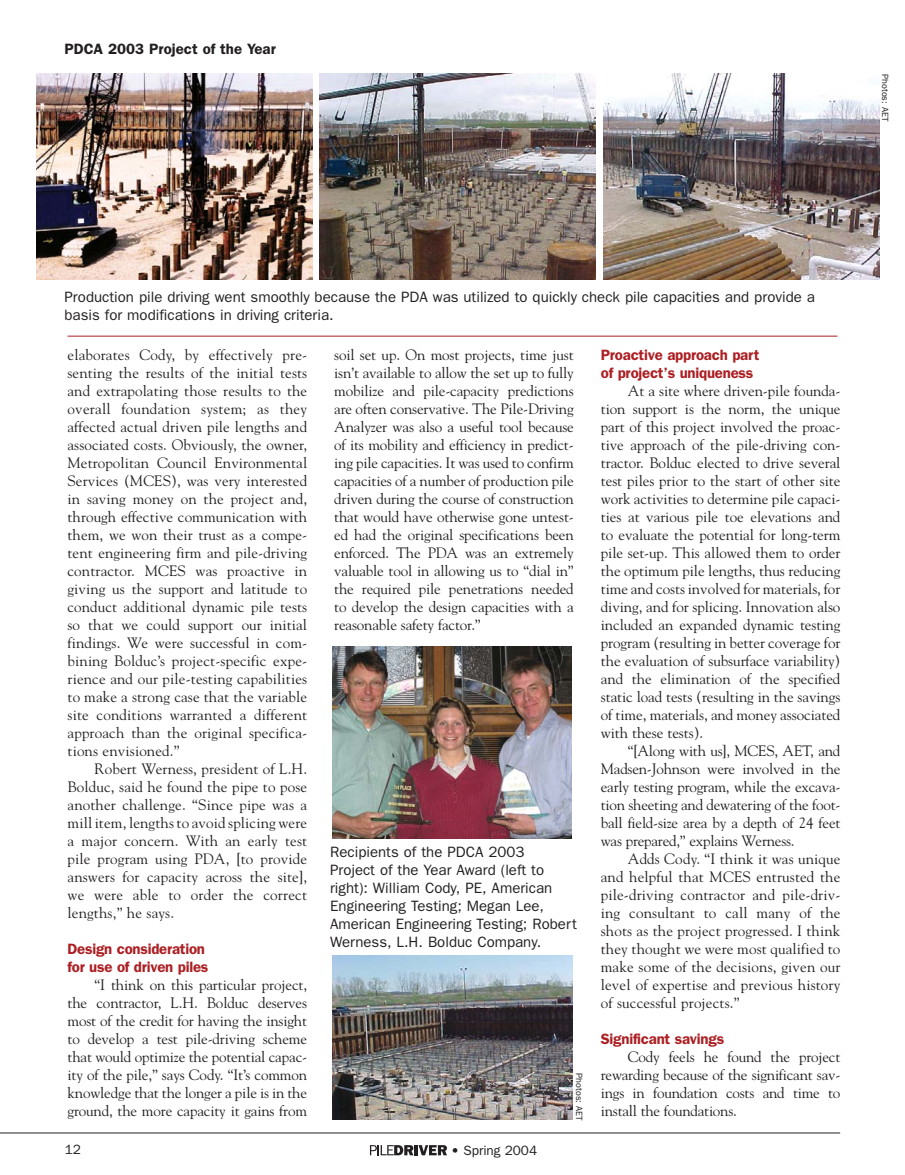
<style>
.page{position:relative;width:905px;height:1175px;background:#fff}
.page>*{position:absolute;margin:0;border:0;box-sizing:border-box;transform-origin:0 0}
.t1{font:15px/18px "Goudy";letter-spacing:-.005em;color:#231f20;text-align:justify}
.t2{font:15px/18px "Franklin Gothic";color:#231f20}
.t3{font:600 15px/18px "Franklin Gothic";letter-spacing:-.015em;color:#ac1f23}
.t4{font:600 15px "Franklin Gothic";color:#231f20}
.t5{font:13.5px "Franklin Gothic";color:#231f20}
.t6{font:9px "Franklin Gothic";color:#231f20}
</style>
<div class="page">
<hr style="left:0;top:1132px;width:840px;height:1px;background:#231f20">
<svg style="left:370px;top:1145px;width:77px;height:10px"></svg>
<img style="left:332px;top:646px;width:240px;height:192px">
<img style="left:332px;top:956px;width:240px;height:163px">
<img style="left:36px;top:74px;width:276px;height:205px">
<img style="left:320px;top:74px;width:276px;height:205px">
<img style="left:603px;top:74px;width:276px;height:205px">
<hr style="left:68px;top:336px;width:769px;height:1px;background:#ac1f23">
<p class="t4" style="left:64px;top:40px;width:213px">PDCA 2003 Project of the Year</p>
<p class="t6" style="left:890px;top:74px;width:49px;rotate:90deg">Photos: AET</p>
<p class="t2" style="left:64px;top:287px;width:752px">Production pile driving went smoothly because the PDA was utilized to quickly check pile capacities and provide a basis for modifications in driving criteria.</p>
<p class="t1" style="left:68px;top:345px;width:241px">elaborates Cody, by effectively pre&shy;senting the results of the initial tests and extrapolating those results to the overall foundation system; as they affected actual driven pile lengths and associated costs. Obviously, the owner, Metropolitan Council Environmental Services (MCES), was very interested in saving money on the project and, through effective communication with them, we won their trust as a compe&shy;tent engineering firm and pile-driving contractor. MCES was proactive in giving us the support and latitude to conduct additional dynamic pile tests so that we could support our initial findings. We were successful in com&shy;bining Bolduc’s project-specific expe&shy;rience and our pile-testing capabilities to make a strong case that the variable site conditions warranted a different approach than the original specifica&shy;tions envisioned.”</p>
<p class="t1" style="left:68px;top:759px;width:241px;text-indent:27px">Robert Werness, president of L.H.<br>Bolduc, said he found the pipe to pose another challenge. “Since pipe was a mill item, lengths to avoid splicing were a major concern. With an early test pile program using PDA, [to provide answers for capacity across the site], we were able to order the correct lengths,” he says.</p>
<p class="t3" style="left:68px;top:939px;width:142px">Design consideration for use of driven piles</p>
<p class="t1" style="left:68px;top:975px;width:241px;text-indent:27px">“I think on this particular project, the contractor, L.H. Bolduc deserves most of the credit for having the insight to develop a test pile-driving scheme that would optimize the potential capac&shy;ity of the pile,” says Cody. “It’s common knowledge that the longer a pile is in the ground, the more capacity it gains from</p>
<p class="t1" style="left:334px;top:345px;width:241px">soil set up. On most projects, time just isn’t available to allow the set up to fully mobilize and pile-capacity predictions are often conservative. The Pile-Driving Analyzer was also a useful tool because of its mobility and efficiency in predict&shy;ing pile capacities. It was used to confirm capacities of a number of production pile driven during the course of construction that would have otherwise gone untest&shy;ed had the original specifications been enforced. The PDA was an extremely valuable tool in allowing us to “dial in” the required pile penetrations needed to develop the design capacities with a reasonable safety factor.”</p>
<p class="t3" style="left:600px;top:345px;width:160px">Proactive approach part of project’s uniqueness</p>
<p class="t1" style="left:600px;top:381px;width:241px;text-indent:27px">At a site where driven-pile founda&shy;tion support is the norm, the unique part of this project involved the proac&shy;tive approach of the pile-driving con&shy;tractor. Bolduc elected to drive several test piles prior to the start of other site work activities to determine pile capaci&shy;ties at various pile toe elevations and to evaluate the potential for long-term pile set-up. This allowed them to order the optimum pile lengths, thus reducing time and costs involved for materials, for diving, and for splicing. Innovation also included an expanded dynamic testing program (resulting in better coverage for the evaluation of subsurface variability) and the elimination of the specified static load tests (resulting in the savings of time, materials, and money associated with these tests).</p>
<p class="t1" style="left:600px;top:741px;width:241px;text-indent:27px">“[Along with us], MCES, AET, and Madsen-Johnson were involved in the early testing program, while the excava&shy;tion sheeting and dewatering of the foot&shy;ball field-size area by a depth of 24 feet was prepared,” explains Werness.</p>
<p class="t1" style="left:600px;top:849px;width:241px;text-indent:27px">Adds Cody. “I think it was unique and helpful that MCES entrusted the pile-driving contractor and pile-driv&shy;ing consultant to call many of the shots as the project progressed. I think they thought we were most qualified to make some of the decisions, given our level of expertise and previous history of successful projects.”</p>
<p class="t3" style="left:600px;top:1029px;width:125px">Significant savings</p>
<p class="t1" style="left:600px;top:1047px;width:241px;text-indent:27px">Cody feels he found the project rewarding because of the significant sav&shy;ings in foundation costs and time to install the foundations.</p>
<p class="t2" style="left:330px;top:842px;width:248px">Recipients of the PDCA 2003<br>Project of the Year Award (left to right): William Cody, PE, American Engineering Testing; Megan Lee, American Engineering Testing; Robert Werness, L.H. Bolduc Company.</p>
<p class="t6" style="left:584px;top:1073px;width:49px;rotate:90deg">Photos: AET</p>
<p class="t5" style="left:65px;top:1142px;width:18px">12</p>
<p class="t5" style="left:451px;top:1142px;width:87px">• Spring 2004</p>
</div>
